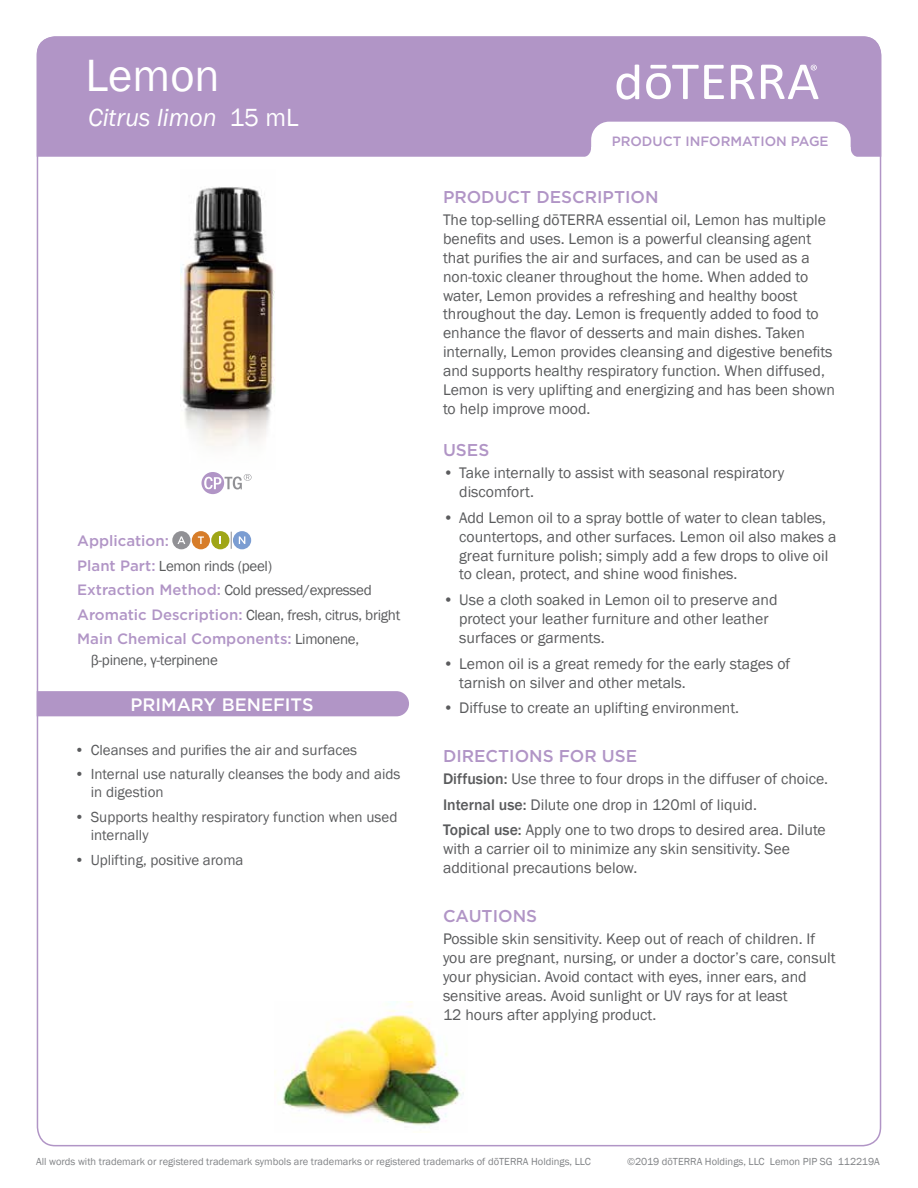
<style>
.page{position:relative;width:918px;height:1188px;background:#fff}
.page>*{position:absolute;margin:0;border:0;box-sizing:border-box;transform-origin:0 0}
.t1{font:46.5px "Franklin Gothic";color:#fff}
.t2{font:italic 25.5px "Franklin Gothic";color:#fff}
.t3{font:500 18px "Gotham";color:#fff}
.t4{font:500 17.1px "Gotham";color:#b195c6}
.t5{font:15.75px/18.9px "Franklin Gothic";color:#5a5b5d}
.t6{font:15px/18px "Franklin Gothic";color:#5a5b5d}
.t7{font:15px/24.5px "Franklin Gothic";letter-spacing:-.02em;color:#5a5b5d}
.t8{font:500 15px "Gotham";color:#b195c6}
.t9{font:500 13.5px "Gotham";color:#b195c6}
.t10{font:10.5px "Franklin Gothic";color:#808285}
.s1{font-style:normal}
.s2{font-family:"Gotham";font-weight:500;color:#b195c6}
.s3{font-family:"Franklin Gothic";font-weight:400;color:#5a5b5d}
.s4{font-weight:500}
</style>
<div class="page">
<div style="left:37px;top:36px;width:844px;height:121px;background:#b195c6"></div>
<svg style="left:581px;top:122px;width:280px;height:35px"></svg>
<img style="left:274px;top:1002px;width:190px;height:124px">
<img style="left:180px;top:186px;width:95px;height:260px">
<svg style="left:231px;top:532px;width:1px;height:17px"></svg>
<div style="left:172px;top:531px;width:19px;height:18px;background:#919195;border-radius:50%"></div>
<svg style="left:177px;top:536px;width:8px;height:8px"></svg>
<div style="left:192px;top:531px;width:18px;height:18px;background:#d77d2a;border-radius:50%"></div>
<svg style="left:198px;top:536px;width:6px;height:8px"></svg>
<div style="left:211px;top:531px;width:18px;height:18px;background:#9fa617;border-radius:50%"></div>
<div style="left:233px;top:531px;width:18px;height:18px;background:#7b9dd2;border-radius:50%"></div>
<svg style="left:239px;top:536px;width:6px;height:8px"></svg>
<div style="left:37px;top:691px;width:372px;height:25px;background:#b195c6"></div>
<svg style="left:201px;top:472px;width:51px;height:23px"></svg>
<div style="left:592px;top:46px;width:257px;height:63px;background:#b195c6"></div>
<svg style="left:731px;top:65px;width:24px;height:34px"></svg>
<svg style="left:646px;top:65px;width:78px;height:34px"></svg>
<svg style="left:617px;top:65px;width:22px;height:35px"></svg>
<svg style="left:761px;top:65px;width:57px;height:34px"></svg>
<h1 class="t1" style="left:85px;top:47px;width:136px">Lemon</h1>
<h2 class="t2" style="left:88px;top:101px;width:212px">Citrus limon <span class="s1">15 mL</span></h2>
<p class="t8" style="left:77px;top:531px;width:93px">Application:</p>
<p class="t7" style="left:77px;top:554px;width:325px"><span class="s2">Plant Part:</span> Lemon rinds (peel)<br><span class="s2">Extraction Method:</span> Cold pressed/expressed<br><span class="s2">Aromatic Description:</span> Clean, fresh, citrus, bright</p>
<p class="t8" style="left:77px;top:629px;width:283px">Main Chemical Components: <span class="s3">Limonene,</span></p>
<p class="t7" style="left:91px;top:648px;width:129px">β-pinene, γ-terpinene</p>
<p class="t3" style="left:130px;top:693px;width:185px">PRIMARY BENEFITS</p>
<p class="t6" style="left:75px;top:741px;width:284px">• Cleanses and purifies the air and surfaces</p>
<p class="t6" style="left:91px;top:766px;width:311px;text-indent:-16px">• Internal use naturally cleanses the body and aids in digestion</p>
<p class="t6" style="left:91px;top:808px;width:308px;text-indent:-16px">• Supports healthy respiratory function when used internally</p>
<p class="t6" style="left:75px;top:851px;width:170px">• Uplifting, positive aroma</p>
<p class="t9" style="left:612px;top:132px;width:218px">PRODUCT INFORMATION PAGE</p>
<p class="t4" style="left:443px;top:185px;width:217px">PRODUCT DESCRIPTION</p>
<p class="t5" style="left:443px;top:211px;width:394px">The top-selling dōTERRA essential oil, Lemon has multiple benefits and uses. Lemon is a powerful cleansing agent that purifies the air and surfaces, and can be used as a non-toxic cleaner throughout the home. When added to water, Lemon provides a refreshing and healthy boost throughout the day. Lemon is frequently added to food to enhance the flavor of desserts and main dishes. Taken internally, Lemon provides cleansing and digestive benefits and supports healthy respiratory function. When diffused, Lemon is very uplifting and energizing and has been shown to help improve mood.</p>
<p class="t4" style="left:443px;top:439px;width:48px">USES</p>
<p class="t5" style="left:459px;top:464px;width:327px;text-indent:-16px">• Take internally to assist with seasonal respiratory discomfort.</p>
<p class="t5" style="left:459px;top:508px;width:379px;text-indent:-16px">• Add Lemon oil to a spray bottle of water to clean tables, countertops, and other surfaces. Lemon oil also makes a great furniture polish; simply add a few drops to olive oil to clean, protect, and shine wood finishes.</p>
<p class="t5" style="left:459px;top:591px;width:320px;text-indent:-16px">• Use a cloth soaked in Lemon oil to preserve and protect your leather furniture and other leather surfaces or garments.</p>
<p class="t5" style="left:459px;top:654px;width:333px;text-indent:-16px">• Lemon oil is a great remedy for the early stages of tarnish on silver and other metals.</p>
<p class="t5" style="left:443px;top:699px;width:298px">• Diffuse to create an uplifting environment.</p>
<p class="t4" style="left:443px;top:745px;width:196px">DIRECTIONS FOR USE</p>
<p class="t5" style="left:443px;top:766px;width:387px;line-height:25.7px"><span class="s4">Diffusion:</span> Use three to four drops in the diffuser of choice.<br><span class="s4">Internal use:</span> Dilute one drop in 120ml of liquid.<br><span class="s4">Topical use:</span> Apply one to two drops to desired area. Dilute</p>
<p class="t5" style="left:443px;top:840px;width:348px">with a carrier oil to minimize any skin sensitivity. See additional precautions below.</p>
<p class="t4" style="left:443px;top:905px;width:96px">CAUTIONS</p>
<p class="t5" style="left:443px;top:930px;width:394px">Possible skin sensitivity. Keep out of reach of children. If you are pregnant, nursing, or under a doctor’s care, consult your physician. Avoid contact with eyes, inner ears, and sensitive areas. Avoid sunlight or UV rays for at least<br>12 hours after applying product.</p>
<p class="t10" style="left:36px;top:1155px;width:556px">All words with trademark or registered trademark symbols are trademarks or registered trademarks of dōTERRA Holdings, LLC</p>
<p class="t10" style="left:627px;top:1155px;width:254px">©2019 dōTERRA Holdings, LLC Lemon PIP SG 112219A</p>
</div>
